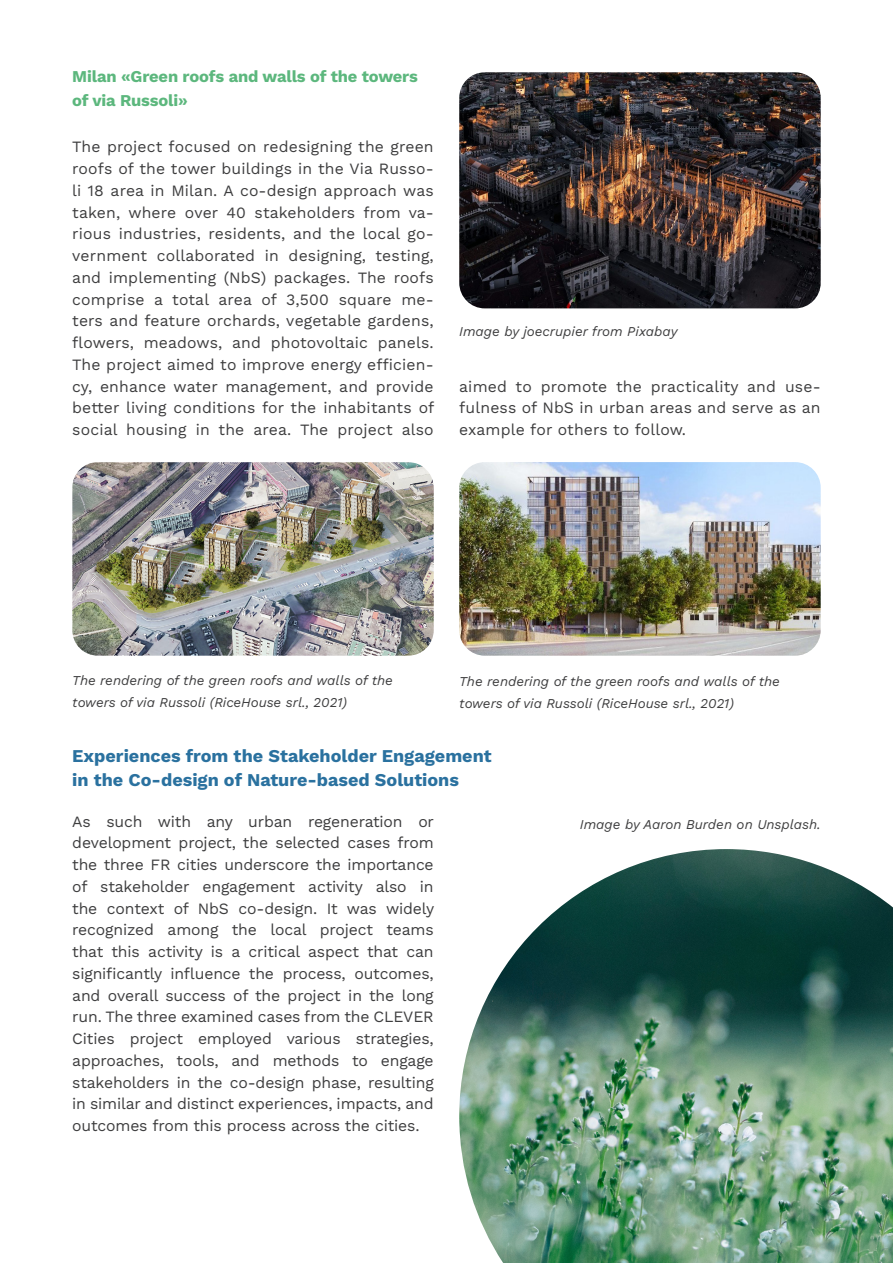
<style>
.page{position:relative;width:893px;height:1263px;background:#fff}
.page>*{position:absolute;margin:0;border:0;box-sizing:border-box;transform-origin:0 0}
.text{font:700 18px/24px "Work Sans";color:#2a719f}
.subheading{font:700 16.5px/24px "Work Sans";letter-spacing:-.01em;color:#5cb77d}
.text-2{font:15.75px/21.8px "Work Sans";letter-spacing:.01em;color:#3e3e3f;text-align:justify}
.text-3{font:italic 13.5px/21.8px "Work Sans";color:#3e3e3f}
</style>
<div class="page">
<img style="left:459px;top:72px;width:362px;height:236px">
<img style="left:459px;top:462px;width:362px;height:194px">
<img style="left:72px;top:462px;width:362px;height:194px">
<img style="left:459px;top:849px;width:434px;height:414px">
<p class="subheading" style="left:72px;top:63px;width:347px">Milan «Green roofs and walls of the towers of via Russoli»</p>
<p class="text-2" style="left:72px;top:135px;width:364px">The project focused on redesigning the green roofs of the tower buildings in the Via Russo&shy;li 18 area in Milan. A co-design approach was taken, where over 40 stakeholders from va&shy;rious industries, residents, and the local go&shy;vernment collaborated in designing, testing, and implementing (NbS) packages. The roofs comprise a total area of 3,500 square me&shy;ters and feature orchards, vegetable gardens, flowers, meadows, and photovoltaic panels.<br>The project aimed to improve energy efficien&shy;cy, enhance water management, and provide better living conditions for the inhabitants of social housing in the area. The project also</p>
<p class="text-3" style="left:459px;top:320px;width:220px">Image by joecrupier from Pixabay</p>
<p class="text-2" style="left:459px;top:375px;width:363px">aimed to promote the practicality and use&shy;fulness of NbS in urban areas and serve as an example for others to follow.</p>
<p class="text-3" style="left:72px;top:669px;width:322px">The rendering of the green roofs and walls of the towers of via Russoli (RiceHouse srl., 2021)</p>
<p class="text-3" style="left:459px;top:669px;width:322px">The rendering of the green roofs and walls of the towers of via Russoli (RiceHouse srl., 2021)</p>
<p class="text" style="left:72px;top:743px;width:421px">Experiences from the Stakeholder Engagement in the Co-design of Nature-based Solutions</p>
<p class="text-2" style="left:72px;top:810px;width:363px">As such with any urban regeneration or development project, the selected cases from the three FR cities underscore the importance of stakeholder engagement activity also in the context of NbS co-design. It was widely recognized among the local project teams that this activity is a critical aspect that can significantly influence the process, outcomes, and overall success of the project in the long run. The three examined cases from the CLEVER Cities project employed various strategies, approaches, tools, and methods to engage stakeholders in the co-design phase, resulting in similar and distinct experiences, impacts, and outcomes from this process across the cities.</p>
<p class="text-3" style="left:580px;top:813px;width:242px">Image by Aaron Burden on Unsplash.</p>
</div>
